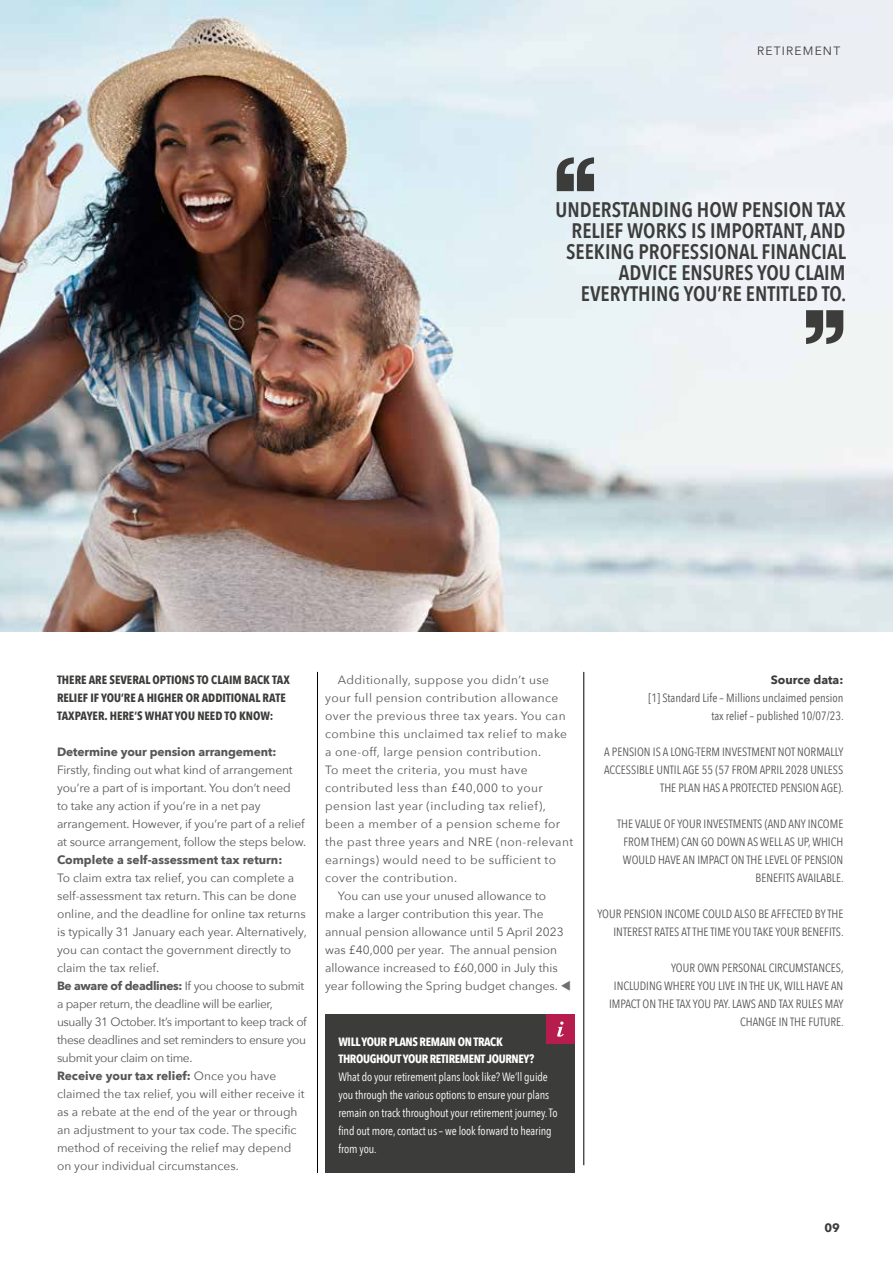
<style>
.page{position:relative;width:893px;height:1263px;background:#fff}
.page>*{position:absolute;margin:0;border:0;box-sizing:border-box;transform-origin:0 0}
.t1{font:600 21px/21px "Avenir Next Condensed";color:#3c3c3b;text-align:right}
.t2{font:12px/18px "Avenir Next";color:#575756}
.t3{font:12px/18px "Avenir Next Condensed";color:#575756;text-align:right}
.t4{font:12px "Avenir Next";letter-spacing:.03em;color:#575756}
.t5{font:12px/18px "Avenir Next Condensed";letter-spacing:-.01em;color:#fff}
.t6{font:700 12px/18px "Avenir Next Condensed";color:#3c3c3b}
.t7{font:700 12px "Avenir Next";letter-spacing:-.01em;color:#575756}
.t8{font:700 12px/16.5px "Avenir Next Condensed";letter-spacing:-.03em;color:#fff}
.t9{font:700 12px "Avenir Next";color:#3c3c3b}
.t10{font:12px "Avenir Next";letter-spacing:.1em;color:#3c3c3b}
.s1{font-weight:700}
.s2{color:#706f6f}
</style>
<div class="page">
<img style="left:0;top:0;width:893px;height:631px">
<div style="left:325px;top:1014px;width:250px;height:159px;background:#3c3c3b"></div>
<div style="left:546px;top:1014px;width:29px;height:30px;background:#b61d4c"></div>
<svg style="left:557px;top:1021px;width:7px;height:16px"></svg>
<hr style="left:317px;top:672px;width:1px;height:501px;background:#000">
<hr style="left:583px;top:672px;width:1px;height:493px;background:#000">
<svg style="left:557px;top:157px;width:37px;height:34px"></svg>
<svg style="left:806px;top:310px;width:37px;height:34px"></svg>
<p class="t10" style="left:757px;top:40px;width:85px">RETIREMENT</p>
<h1 class="t1" style="left:556px;top:199px;width:292px">UNDERSTANDING HOW PENSION TAX<br>RELIEF WORKS IS IMPORTANT, AND<br>SEEKING PROFESSIONAL FINANCIAL<br>ADVICE ENSURES YOU CLAIM<br>EVERYTHING YOU’RE ENTITLED TO.</h1>
<p class="t6" style="left:57px;top:671px;width:234px">THERE ARE SEVERAL OPTIONS TO CLAIM BACK TAX<br>RELIEF IF YOU’RE A HIGHER OR ADDITIONAL RATE<br>TAXPAYER. HERE’S WHAT YOU NEED TO KNOW:</p>
<p class="t7" style="left:57px;top:741px;width:221px">Determine your pension arrangement:</p>
<p class="t2" style="left:57px;top:760px;width:251px">Firstly, finding out what kind of arrangement you’re a part of is important. You don’t need<br>to take any action if you’re in a net pay arrangement. However, if you’re part of a relief at source arrangement, follow the steps below.</p>
<p class="t7" style="left:57px;top:849px;width:227px">Complete a self-assessment tax return:</p>
<p class="t2" style="left:57px;top:868px;width:251px">To claim extra tax relief, you can complete a self-assessment tax return. This can be done online, and the deadline for online tax returns is typically 31 January each year. Alternatively, you can contact the government directly to claim the tax relief.<br><span class="s1">Be aware of deadlines:</span> If you choose to submit a paper return, the deadline will be earlier, usually 31 October. It’s important to keep track of these deadlines and set reminders to ensure you submit your claim on time.<br><span class="s1">Receive your tax relief:</span> Once you have claimed the tax relief, you will either receive it as a rebate at the end of the year or through an adjustment to your tax code. The specific method of receiving the relief may depend on your individual circumstances.</p>
<p class="t4" style="left:338px;top:670px;width:213px">Additionally, suppose you didn’t use</p>
<p class="t4" style="left:325px;top:688px;width:235px">your full pension contribution allowance</p>
<p class="t4" style="left:325px;top:706px;width:242px">over the previous three tax years. You can</p>
<p class="t4" style="left:325px;top:724px;width:244px">combine this unclaimed tax relief to make</p>
<p class="t4" style="left:325px;top:742px;width:218px">a one-off, large pension contribution.</p>
<p class="t4" style="left:325px;top:760px;width:204px">To meet the criteria, you must have</p>
<p class="t4" style="left:325px;top:778px;width:219px">contributed less than £40,000 to your</p>
<p class="t4" style="left:325px;top:796px;width:222px">pension last year (including tax relief),</p>
<p class="t4" style="left:325px;top:814px;width:237px">been a member of a pension scheme for</p>
<p class="t4" style="left:325px;top:832px;width:250px">the past three years and NRE (non-relevant</p>
<p class="t4" style="left:325px;top:850px;width:232px">earnings) would need to be sufficient to</p>
<p class="t4" style="left:325px;top:868px;width:134px">cover the contribution.</p>
<p class="t2" style="left:338px;top:886px;width:210px">You can use your unused allowance to</p>
<p class="t2" style="left:325px;top:904px;width:220px">make a larger contribution this year. The</p>
<p class="t2" style="left:325px;top:922px;width:240px">annual pension allowance until 5 April 2023</p>
<p class="t2" style="left:325px;top:940px;width:233px">was £40,000 per year. The annual pension</p>
<p class="t2" style="left:325px;top:958px;width:234px">allowance increased to £60,000 in July this</p>
<p class="t2" style="left:325px;top:976px;width:248px">year following the Spring budget changes. <span class="s2">▼</span></p>
<p class="t8" style="left:338px;top:1033px;width:197px">WILL YOUR PLANS REMAIN ON TRACK<br>THROUGHOUT YOUR RETIREMENT JOURNEY?</p>
<p class="t5" style="left:338px;top:1067px;width:221px">What do your retirement plans look like? We’ll guide you through the various options to ensure your plans remain on track throughout your retirement journey. To find out more, contact us – we look forward to hearing from you.</p>
<p class="t9" style="left:771px;top:669px;width:74px">Source data:</p>
<p class="t3" style="left:649px;top:688px;width:197px">[1] Standard Life – Millions unclaimed pension tax relief – published 10/07/23.</p>
<p class="t3" style="left:604px;top:742px;width:241px">A PENSION IS A LONG-TERM INVESTMENT NOT NORMALLY<br>ACCESSIBLE UNTIL AGE 55 (57 FROM APRIL 2028 UNLESS<br>THE PLAN HAS A PROTECTED PENSION AGE).</p>
<p class="t3" style="left:617px;top:814px;width:228px">THE VALUE OF YOUR INVESTMENTS (AND ANY INCOME FROM THEM) CAN GO DOWN AS WELL AS UP, WHICH WOULD HAVE AN IMPACT ON THE LEVEL OF PENSION BENEFITS AVAILABLE.</p>
<p class="t3" style="left:597px;top:904px;width:248px">YOUR PENSION INCOME COULD ALSO BE AFFECTED BY THE<br>INTEREST RATES AT THE TIME YOU TAKE YOUR BENEFITS.</p>
<p class="t3" style="left:609px;top:958px;width:236px">YOUR OWN PERSONAL CIRCUMSTANCES,<br>INCLUDING WHERE YOU LIVE IN THE UK, WILL HAVE AN IMPACT ON THE TAX YOU PAY. LAWS AND TAX RULES MAY CHANGE IN THE FUTURE.</p>
<p class="t9" style="left:824px;top:1218px;width:17px">09</p>
</div>
